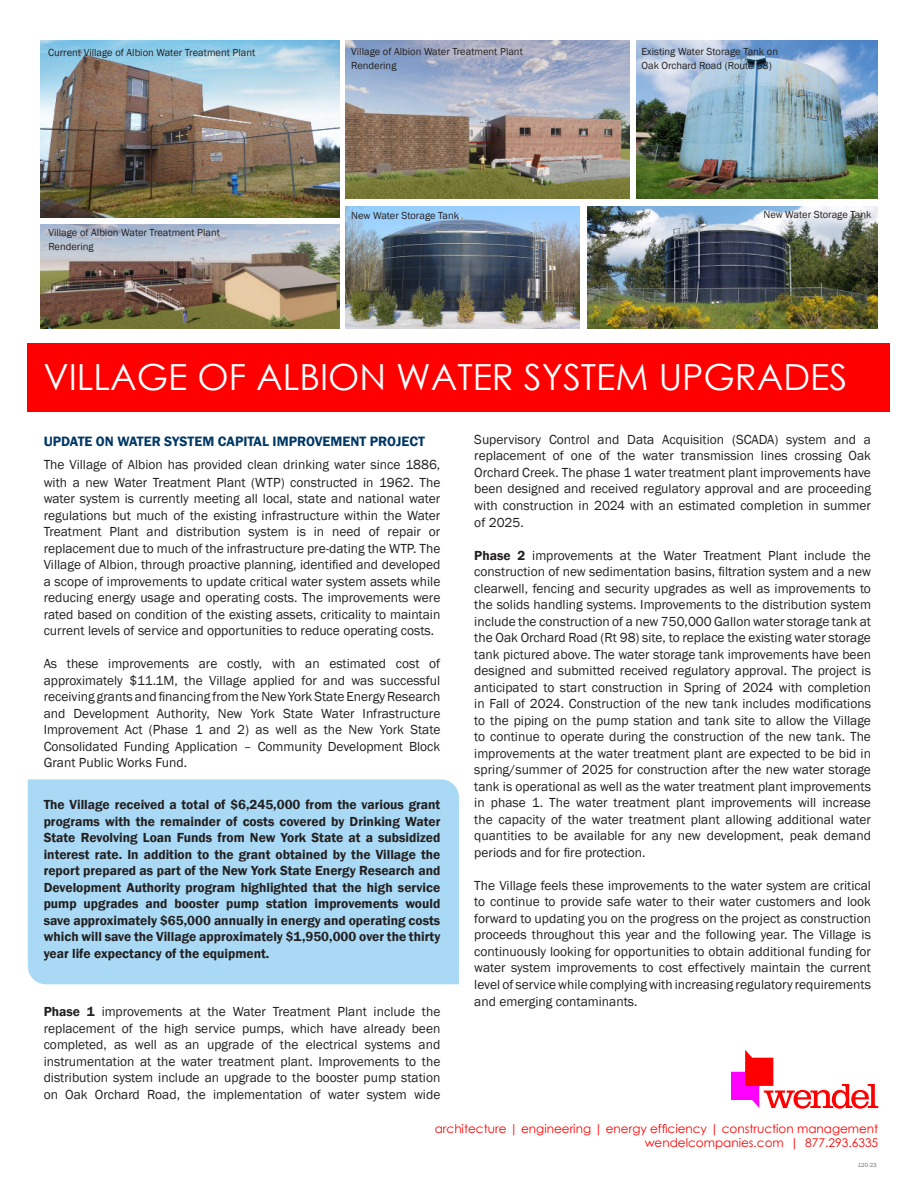
<style>
.page{position:relative;width:918px;height:1188px;background:#fff}
.page>*{position:absolute;margin:0;border:0;box-sizing:border-box;transform-origin:0 0}
.t1{font:36px "Century Gothic";color:#fff}
.t2{font:600 13.95px "Franklin Gothic";color:#003764}
.t3{font:13.5px/16.5px "Franklin Gothic";color:#231f20;text-align:justify}
.t4{font:600 13.5px/16.5px "Franklin Gothic";color:#231f20;text-align:justify}
.t5{font:12px "Century Gothic";color:#f00}
.t6{font:10.5px/13.5px "Franklin Gothic";color:#231f20}
.t7{font:6px "Franklin Gothic";color:#717275}
.s1{font-weight:600}
</style>
<div class="page">
<div style="left:28px;top:779px;width:431px;height:205px;background:#a9d9f4"></div>
<div style="left:28px;top:343px;width:862px;height:69px;background:#f00"></div>
<svg style="left:731px;top:1050px;width:147px;height:59px"></svg>
<img style="left:41px;top:40px;width:298px;height:177px">
<img style="left:636px;top:41px;width:242px;height:158px">
<img style="left:40px;top:225px;width:300px;height:103px">
<img style="left:346px;top:40px;width:284px;height:159px">
<img style="left:346px;top:207px;width:233px;height:121px">
<img style="left:588px;top:207px;width:290px;height:121px">
<p class="t6" style="left:48px;top:47px;width:209px">Current Village of Albion Water Treatment Plant</p>
<p class="t6" style="left:642px;top:45px;width:138px">Existing Water Storage Tank on<br>Oak Orchard Road (Route 98)</p>
<p class="t6" style="left:351px;top:46px;width:173px">Village of Albion Water Treatment Plant<br>Rendering</p>
<p class="t6" style="left:48px;top:226px;width:173px">Village of Albion Water Treatment Plant<br>Rendering</p>
<p class="t6" style="left:351px;top:209px;width:109px">New Water Storage Tank</p>
<p class="t6" style="left:764px;top:208px;width:109px">New Water Storage Tank</p>
<h1 class="t1" style="left:44px;top:363px;width:805px">VILLAGE OF ALBION WATER SYSTEM UPGRADES</h1>
<p class="t2" style="left:44px;top:436px;width:383px">UPDATE ON WATER SYSTEM CAPITAL IMPROVEMENT PROJECT</p>
<p class="t3" style="left:44px;top:457px;width:398px">The Village of Albion has provided clean drinking water since 1886, with a new Water Treatment Plant (WTP) constructed in 1962. The water system is currently meeting all local, state and national water regulations but much of the existing infrastructure within the Water Treatment Plant and distribution system is in need of repair or replacement due to much of the infrastructure pre-dating the WTP. The Village of Albion, through proactive planning, identified and developed a scope of improvements to update critical water system assets while reducing energy usage and operating costs. The improvements were rated based on condition of the existing assets, criticality to maintain current levels of service and opportunities to reduce operating costs.</p>
<p class="t3" style="left:44px;top:656px;width:398px">As these improvements are costly, with an estimated cost of approximately $11.1M, the Village applied for and was successful receiving grants and financing from the New York State Energy Research and Development Authority, New York State Water Infrastructure Improvement Act (Phase 1 and 2) as well as the New York State Consolidated Funding Application – Community Development Block Grant Public Works Fund.</p>
<p class="t4" style="left:44px;top:797px;width:398px">The Village received a total of $6,245,000 from the various grant programs with the remainder of costs covered by Drinking Water State Revolving Loan Funds from New York State at a subsidized interest rate. In addition to the grant obtained by the Village the report prepared as part of the New York State Energy Research and Development Authority program highlighted that the high service pump upgrades and booster pump station improvements would save approximately $65,000 annually in energy and operating costs which will save the Village approximately $1,950,000 over the thirty year life expectancy of the equipment.</p>
<p class="t3" style="left:44px;top:1004px;width:398px"><span class="s1">Phase 1</span> improvements at the Water Treatment Plant include the replacement of the high service pumps, which have already been completed, as well as an upgrade of the electrical systems and instrumentation at the water treatment plant. Improvements to the distribution system include an upgrade to the booster pump station on Oak Orchard Road, the implementation of water system wide</p>
<p class="t3" style="left:474px;top:431px;width:398px">Supervisory Control and Data Acquisition (SCADA) system and a replacement of one of the water transmission lines crossing Oak Orchard Creek. The phase 1 water treatment plant improvements have been designed and received regulatory approval and are proceeding with construction in 2024 with an estimated completion in summer of 2025.</p>
<p class="t3" style="left:474px;top:548px;width:398px"><span class="s1">Phase 2</span> improvements at the Water Treatment Plant include the construction of new sedimentation basins, filtration system and a new clearwell, fencing and security upgrades as well as improvements to the solids handling systems. Improvements to the distribution system include the construction of a new 750,000 Gallon water storage tank at the Oak Orchard Road (Rt 98) site, to replace the existing water storage tank pictured above. The water storage tank improvements have been designed and submitted received regulatory approval. The project is anticipated to start construction in Spring of 2024 with completion in Fall of 2024. Construction of the new tank includes modifications to the piping on the pump station and tank site to allow the Village to continue to operate during the construction of the new tank. The improvements at the water treatment plant are expected to be bid in spring/summer of 2025 for construction after the new water storage tank is operational as well as the water treatment plant improvements in phase 1. The water treatment plant improvements will increase the capacity of the water treatment plant allowing additional water quantities to be available for any new development, peak demand periods and for fire protection.</p>
<p class="t3" style="left:474px;top:878px;width:398px">The Village feels these improvements to the water system are critical to continue to provide safe water to their water customers and look forward to updating you on the progress on the project as construction proceeds throughout this year and the following year. The Village is continuously looking for opportunities to obtain additional funding for water system improvements to cost effectively maintain the current level of service while complying with increasing regulatory requirements and emerging contaminants.</p>
<p class="t5" style="left:435px;top:1120px;width:445px">architecture | engineering | energy efficiency | construction management</p>
<p class="t5" style="left:645px;top:1138px;width:235px">wendelcompanies.com | 877.293.6335</p>
<p class="t7" style="left:858px;top:1162px;width:21px">120-23</p>
</div>
